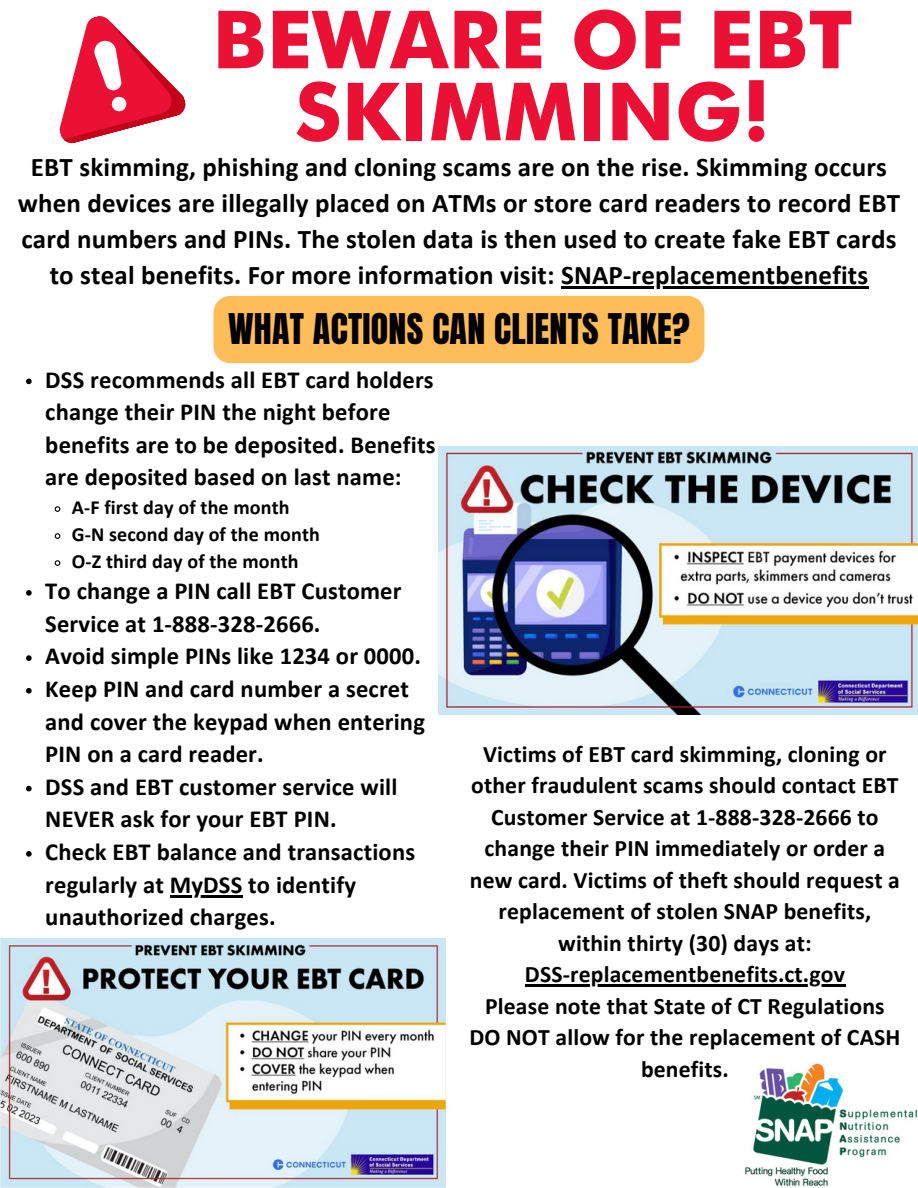
<style>
.page{position:relative;width:918px;height:1188px;background:#fff}
.page>*{position:absolute;margin:0;border:0;box-sizing:border-box;transform-origin:0 0}
.t1{font:700 80.4px/72px "Futura";color:#ea1135;text-align:center}
.t2{font:36px "Anton";letter-spacing:.005em;color:#000}
.t3{font:700 27px/36px "Calibri";letter-spacing:.005em;color:#000;text-align:center}
.t4{font:700 24.6px/32.7px "Calibri";letter-spacing:.005em;color:#000}
.t5{font:700 23.7px/31.5px "Calibri";letter-spacing:.005em;color:#000;text-align:center}
.t6{font:700 20.1px "Calibri";letter-spacing:.005em;color:#000}
</style>
<div class="page">
<img style="left:0;top:938px;width:446px;height:250px">
<svg style="left:59px;top:16px;width:127px;height:128px"></svg>
<img style="left:439px;top:447px;width:479px;height:268px">
<img style="left:745px;top:1063px;width:172px;height:123px">
<div style="left:214px;top:296px;width:490px;height:67px;background:#ffbd59"></div>
<hr style="left:561px;top:287px;width:307px;height:2px;background:#000">
<svg style="left:26px;top:379px;width:6px;height:5px"></svg>
<svg style="left:54px;top:506px;width:7px;height:6px"></svg>
<svg style="left:54px;top:533px;width:7px;height:6px"></svg>
<svg style="left:54px;top:560px;width:7px;height:6px"></svg>
<svg style="left:26px;top:590px;width:6px;height:6px"></svg>
<svg style="left:26px;top:655px;width:6px;height:6px"></svg>
<svg style="left:26px;top:688px;width:6px;height:6px"></svg>
<svg style="left:26px;top:786px;width:6px;height:5px"></svg>
<svg style="left:26px;top:851px;width:6px;height:6px"></svg>
<hr style="left:170px;top:895px;width:73px;height:2px;background:#000">
<hr style="left:525px;top:984px;width:320px;height:3px;background:#000">
<p class="t1" style="left:212px;top:11px;width:642px">BEWARE OF EBT<br>SKIMMING!</p>
<p class="t3" style="left:18px;top:152px;width:884px">EBT skimming, phishing and cloning scams are on the rise. Skimming occurs when devices are illegally placed on ATMs or store card readers to record EBT card numbers and PINs. The stolen data is then used to create fake EBT cards to steal benefits. For more information visit: SNAP-replacementbenefits</p>
<h2 class="t2" style="left:228px;top:303px;width:463px">WHAT ACTIONS CAN CLIENTS TAKE?</h2>
<p class="t4" style="left:45px;top:365px;width:392px">DSS recommends all EBT card holders change their PIN the night before benefits are to be deposited. Benefits are deposited based on last name:</p>
<p class="t6" style="left:72px;top:498px;width:219px">A-F first day of the month</p>
<p class="t6" style="left:72px;top:525px;width:250px">G-N second day of the month</p>
<p class="t6" style="left:72px;top:552px;width:228px">O-Z third day of the month</p>
<p class="t4" style="left:45px;top:577px;width:358px">To change a PIN call EBT Customer<br>Service at 1-888-328-2666.</p>
<p class="t4" style="left:45px;top:642px;width:377px">Avoid simple PINs like 1234 or 0000.</p>
<p class="t4" style="left:45px;top:674px;width:381px">Keep PIN and card number a secret and cover the keypad when entering<br>PIN on a card reader.</p>
<h5 class="t4" style="left:45px;top:772px;width:354px">DSS and EBT customer service will<br>NEVER ask for your EBT PIN.</h5>
<p class="t4" style="left:45px;top:838px;width:371px">Check EBT balance and transactions regularly at MyDSS to identify</p>
<p class="t4" style="left:45px;top:903px;width:232px">unauthorized charges.</p>
<p class="t5" style="left:469px;top:740px;width:433px">Victims of EBT card skimming, cloning or other fraudulent scams should contact EBT Customer Service at 1-888-328-2666 to change their PIN immediately or order a new card. Victims of theft should request a replacement of stolen SNAP benefits, within thirty (30) days at:<br>DSS-replacementbenefits.ct.gov<br>Please note that State of CT Regulations DO NOT allow for the replacement of CASH benefits.</p>
</div>
